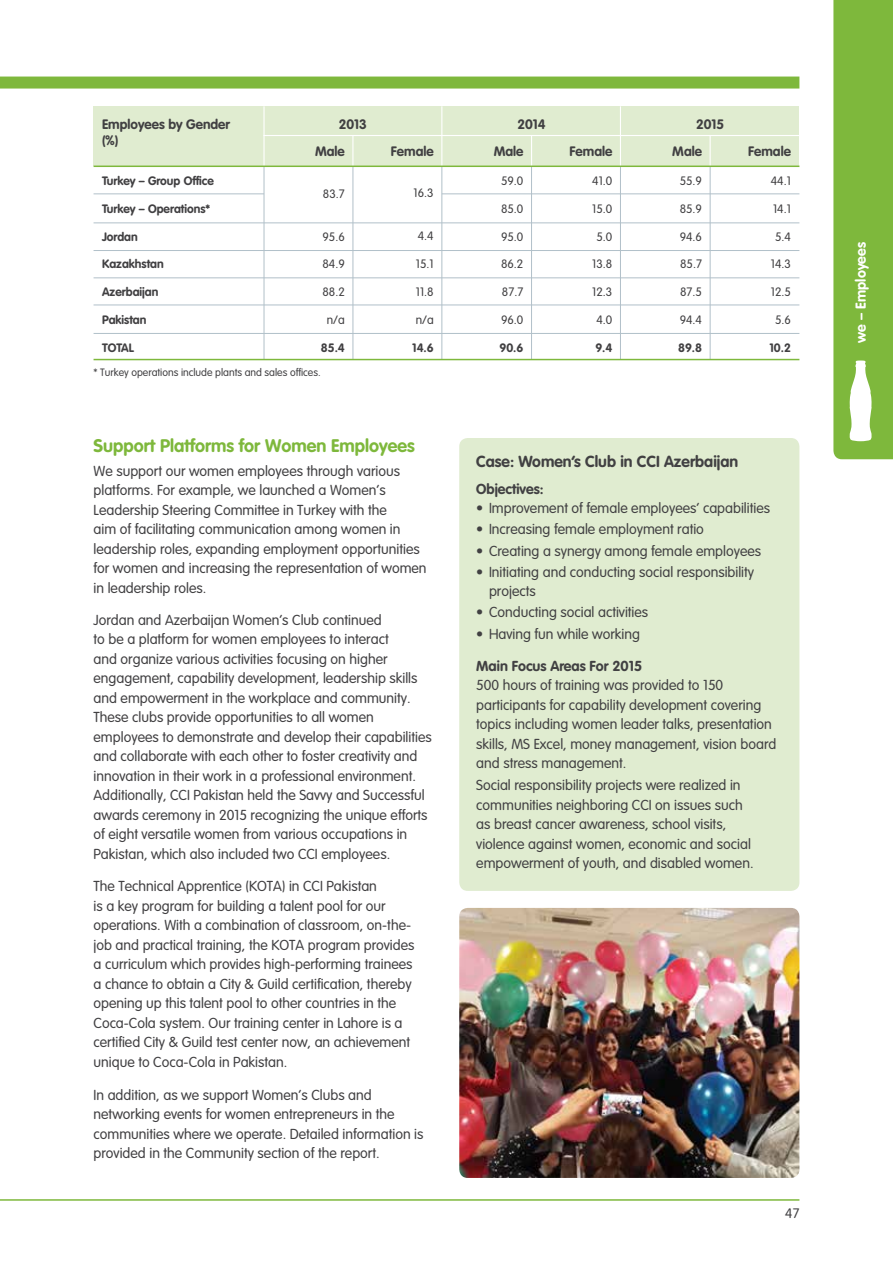
<style>
.page{position:relative;width:893px;height:1263px;background:#fff}
.page>*{position:absolute;margin:0;border:0;box-sizing:border-box;transform-origin:0 0}
.t1{font:18px "VAG Rounded";color:#7eb83c}
.t2{font:700 15.75px "VAG Rounded";color:#414042}
.t3{font:300 14.25px/19.5px "VAG Rounded";color:#414042}
.t4{font:700 14.25px "VAG Rounded";color:#414042}
.t5{font:700 14.25px "VAG Rounded";letter-spacing:.015em;color:#fff}
.t6{font:700 13.5px/16.2px "VAG Rounded";color:#414042}
.t7{font:300 13.5px "VAG Rounded";color:#414042}
.t8{font:300 12px "VAG Rounded";color:#414042}
.t9{font:700 12px "VAG Rounded";color:#414042}
.t10{font:300 10.5px "VAG Rounded";color:#414042}
</style>
<div class="page">
<div style="left:94px;top:106px;width:705px;height:60px;background:#e0ecd0"></div>
<hr style="left:0;top:1199px;width:799px;height:2px;background:#7eb83c">
<div style="left:0;top:77px;width:799px;height:12px;background:#7eb83c"></div>
<svg style="left:833px;top:0;width:60px;height:459px;background:#8bbf50"></svg>
<hr style="left:94px;top:193px;width:170px;height:1px;background:#b1c0c9">
<hr style="left:442px;top:193px;width:357px;height:1px;background:#b1c0c9">
<hr style="left:263px;top:135px;width:536px;height:1px;background:#fff">
<hr style="left:94px;top:222px;width:705px;height:1px;background:#b1c0c9">
<hr style="left:94px;top:250px;width:705px;height:1px;background:#b1c0c9">
<hr style="left:94px;top:277px;width:705px;height:1px;background:#b1c0c9">
<hr style="left:94px;top:305px;width:705px;height:1px;background:#b1c0c9">
<hr style="left:94px;top:333px;width:705px;height:1px;background:#b1c0c9">
<hr style="left:263px;top:106px;width:2px;height:61px;background:#fff">
<hr style="left:441px;top:167px;width:1px;height:192px;background:#b1c0c9">
<hr style="left:353px;top:167px;width:1px;height:192px;background:#b1c0c9">
<hr style="left:264px;top:167px;width:1px;height:192px;background:#b1c0c9">
<hr style="left:441px;top:106px;width:1px;height:61px;background:#fff">
<hr style="left:352px;top:135px;width:1px;height:31px;background:#fff">
<hr style="left:620px;top:167px;width:1px;height:192px;background:#b1c0c9">
<hr style="left:531px;top:167px;width:1px;height:192px;background:#b1c0c9">
<hr style="left:710px;top:167px;width:1px;height:192px;background:#b1c0c9">
<hr style="left:620px;top:106px;width:1px;height:61px;background:#fff">
<hr style="left:531px;top:135px;width:1px;height:31px;background:#fff">
<hr style="left:710px;top:135px;width:1px;height:31px;background:#fff">
<hr style="left:94px;top:166px;width:705px;height:1px;background:#7eb83c">
<img style="left:459px;top:908px;width:340px;height:270px">
<div style="left:459px;top:438px;width:340px;height:453px;background:#e0ecd0;border-radius:9px"></div>
<hr style="left:94px;top:359px;width:705px;height:1px;background:#7eb83c">
<p class="t6" style="left:102px;top:116px;width:129px">Employees by Gender (%)</p>
<p class="t6" style="left:315px;top:110px;width:53px;line-height:27.5px;text-indent:24px">2013<br>Male</p>
<p class="t9" style="left:102px;top:173px;width:113px">Turkey – Group Office</p>
<p class="t9" style="left:102px;top:201px;width:110px">Turkey – Operations*</p>
<p class="t9" style="left:102px;top:229px;width:37px">Jordan</p>
<p class="t9" style="left:102px;top:257px;width:63px">Kazakhstan</p>
<p class="t9" style="left:102px;top:285px;width:58px">Azerbaijan</p>
<p class="t9" style="left:102px;top:313px;width:46px">Pakistan</p>
<p class="t9" style="left:102px;top:341px;width:33px">TOTAL</p>
<p class="t8" style="left:323px;top:187px;width:23px">83.7</p>
<p class="t8" style="left:322px;top:229px;width:24px">95.6</p>
<p class="t8" style="left:322px;top:257px;width:24px">84.9</p>
<p class="t8" style="left:322px;top:285px;width:24px">88.2</p>
<p class="t8" style="left:327px;top:313px;width:20px">n/a</p>
<p class="t9" style="left:321px;top:341px;width:25px">85.4</p>
<p class="t10" style="left:94px;top:367px;width:229px">* Turkey operations include plants and sales offices.</p>
<p class="t6" style="left:391px;top:143px;width:44px">Female</p>
<p class="t8" style="left:414px;top:186px;width:22px">16.3</p>
<p class="t8" style="left:418px;top:229px;width:17px">4.4</p>
<p class="t8" style="left:416px;top:257px;width:19px">15.1</p>
<p class="t8" style="left:416px;top:285px;width:19px">11.8</p>
<p class="t8" style="left:416px;top:313px;width:20px">n/a</p>
<p class="t9" style="left:412px;top:341px;width:23px">14.6</p>
<p class="t1" style="left:94px;top:435px;width:323px">Support Platforms for Women Employees</p>
<p class="t3" style="left:94px;top:461px;width:335px">We support our women employees through various platforms. For example, we launched a Women’s Leadership Steering Committee in Turkey with the<br>aim of facilitating communication among women in leadership roles, expanding employment opportunities for women and increasing the representation of women in leadership roles.</p>
<p class="t3" style="left:94px;top:610px;width:340px">Jordan and Azerbaijan Women’s Club continued<br>to be a platform for women employees to interact<br>and organize various activities focusing on higher engagement, capability development, leadership skills and empowerment in the workplace and community.<br>These clubs provide opportunities to all women employees to demonstrate and develop their capabilities and collaborate with each other to foster creativity and innovation in their work in a professional environment.<br>Additionally, CCI Pakistan held the Savvy and Successful awards ceremony in 2015 recognizing the unique efforts of eight versatile women from various occupations in Pakistan, which also included two CCI employees.</p>
<p class="t3" style="left:94px;top:876px;width:322px">The Technical Apprentice (KOTA) in CCI Pakistan<br>is a key program for building a talent pool for our operations. With a combination of classroom, on-the&shy;job and practical training, the KOTA program provides a curriculum which provides high-performing trainees a chance to obtain a City &amp; Guild certification, thereby opening up this talent pool to other countries in the Coca-Cola system. Our training center in Lahore is a certified City &amp; Guild test center now, an achievement unique to Coca-Cola in Pakistan.</p>
<p class="t3" style="left:94px;top:1085px;width:331px">In addition, as we support Women’s Clubs and networking events for women entrepreneurs in the communities where we operate. Detailed information is provided in the Community section of the report.</p>
<p class="t6" style="left:517px;top:116px;width:30px">2014</p>
<p class="t6" style="left:696px;top:116px;width:30px">2015</p>
<p class="t6" style="left:494px;top:143px;width:31px">Male</p>
<p class="t6" style="left:570px;top:143px;width:44px">Female</p>
<p class="t6" style="left:672px;top:143px;width:31px">Male</p>
<p class="t6" style="left:748px;top:143px;width:44px">Female</p>
<p class="t8" style="left:501px;top:174px;width:24px">59.0</p>
<p class="t8" style="left:501px;top:202px;width:24px">85.0</p>
<p class="t8" style="left:501px;top:229px;width:24px">95.0</p>
<p class="t8" style="left:501px;top:257px;width:24px">86.2</p>
<p class="t8" style="left:502px;top:285px;width:23px">87.7</p>
<p class="t8" style="left:501px;top:313px;width:24px">96.0</p>
<p class="t9" style="left:499px;top:341px;width:25px">90.6</p>
<p class="t8" style="left:771px;top:174px;width:22px">44.1</p>
<p class="t8" style="left:773px;top:202px;width:19px">14.1</p>
<p class="t8" style="left:775px;top:229px;width:17px">5.4</p>
<p class="t8" style="left:771px;top:257px;width:22px">14.3</p>
<p class="t8" style="left:771px;top:285px;width:22px">12.5</p>
<p class="t8" style="left:775px;top:313px;width:17px">5.6</p>
<p class="t9" style="left:769px;top:341px;width:23px">10.2</p>
<p class="t8" style="left:592px;top:174px;width:22px">41.0</p>
<p class="t8" style="left:592px;top:202px;width:22px">15.0</p>
<p class="t8" style="left:596px;top:229px;width:17px">5.0</p>
<p class="t8" style="left:592px;top:257px;width:22px">13.8</p>
<p class="t8" style="left:592px;top:285px;width:22px">12.3</p>
<p class="t8" style="left:596px;top:313px;width:17px">4.0</p>
<p class="t9" style="left:595px;top:341px;width:18px">9.4</p>
<p class="t8" style="left:680px;top:174px;width:24px">55.9</p>
<p class="t8" style="left:680px;top:202px;width:24px">85.9</p>
<p class="t8" style="left:680px;top:229px;width:24px">94.6</p>
<p class="t8" style="left:680px;top:257px;width:23px">85.7</p>
<p class="t8" style="left:680px;top:285px;width:23px">87.5</p>
<p class="t8" style="left:680px;top:313px;width:24px">94.4</p>
<p class="t9" style="left:678px;top:341px;width:25px">89.8</p>
<p class="t2" style="left:476px;top:452px;width:263px">Case: Women’s Club in CCI Azerbaijan</p>
<p class="t4" style="left:476px;top:480px;width:69px">Objectives:</p>
<p class="t3" style="left:476px;top:498px;width:295px">• Improvement of female employees’ capabilities</p>
<p class="t3" style="left:476px;top:520px;width:229px">• Increasing female employment ratio</p>
<p class="t3" style="left:476px;top:541px;width:286px">• Creating a synergy among female employees</p>
<p class="t3" style="left:489px;top:562px;width:267px;text-indent:-13px">• Initiating and conducting social responsibility projects</p>
<p class="t3" style="left:476px;top:603px;width:174px">• Conducting social activities</p>
<p class="t3" style="left:476px;top:624px;width:165px">• Having fun while working</p>
<p class="t4" style="left:476px;top:657px;width:167px">Main Focus Areas For 2015</p>
<p class="t3" style="left:476px;top:676px;width:302px">500 hours of training was provided to 150 participants for capability development covering topics including women leader talks, presentation skills, MS Excel, money management, vision board and stress management.</p>
<p class="t3" style="left:476px;top:775px;width:279px">Social responsibility projects were realized in communities neighboring CCI on issues such as breast cancer awareness, school visits, violence against women, economic and social empowerment of youth, and disabled women.</p>
<p class="t7" style="left:785px;top:1206px;width:16px">47</p>
<p class="t5" style="left:852px;top:343px;width:103px;rotate:-90deg">we – Employees</p>
</div>
